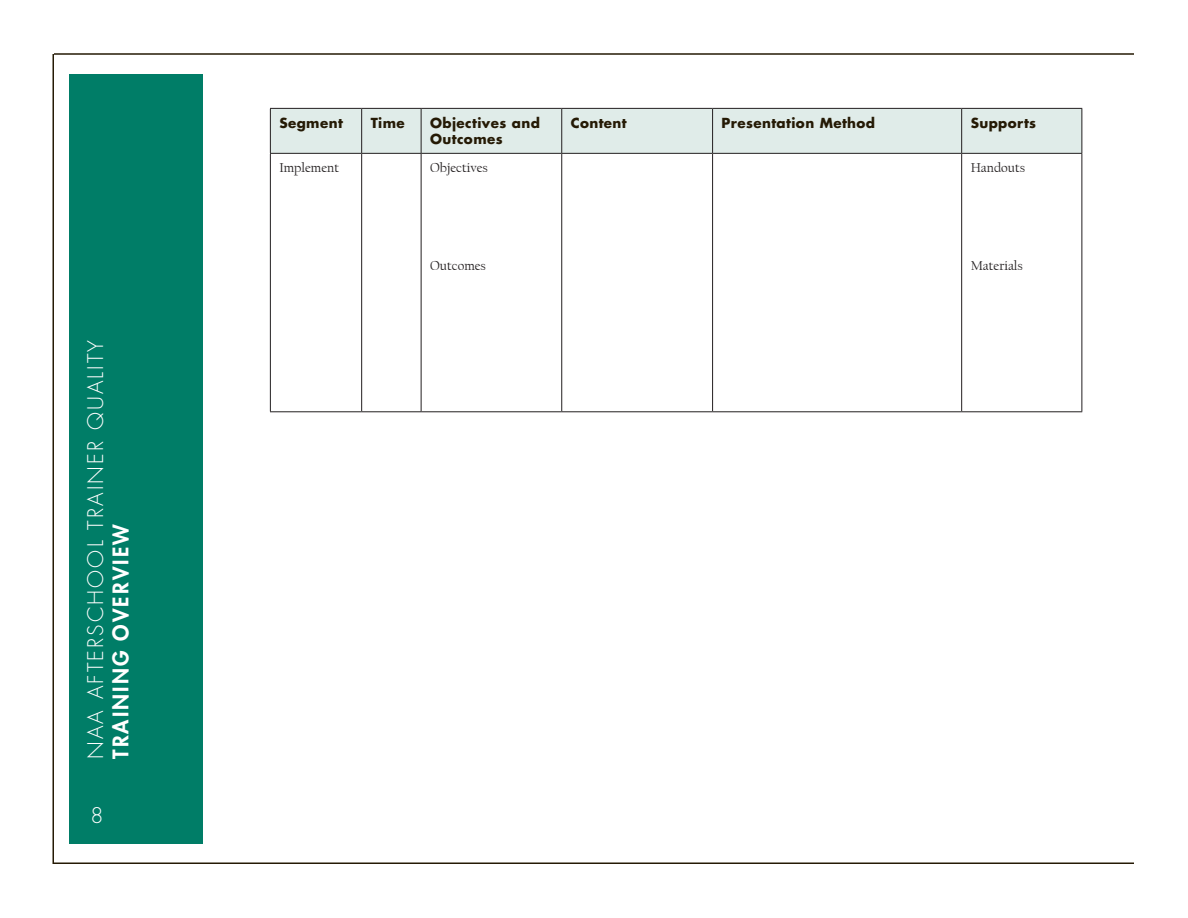
<style>
.page{position:relative;width:1188px;height:918px;background:#fff}
.page>*{position:absolute;margin:0;border:0;box-sizing:border-box;transform-origin:0 0}
.t1{font:300 21px "Futura";letter-spacing:.1em;color:#fff}
.t2{font:800 21px "Futura";letter-spacing:.1em;color:#fff}
.t3{font:700 13.5px/16.2px "Futura";letter-spacing:.03em;color:#251a05}
.t4{font:13.5px "Californian FB";color:#231f20}
</style>
<div class="page">
<div style="left:69px;top:74px;width:133px;height:770px;background:#007d67"></div>
<hr style="left:54px;top:53px;width:1080px;height:2px;background:#251a05">
<hr style="left:52px;top:54px;width:2px;height:810px;background:#251a05">
<hr style="left:54px;top:862px;width:1080px;height:2px;background:#251a05">
<div style="left:271px;top:109px;width:811px;height:44px;background:#e0ece9"></div>
<hr style="left:270px;top:108px;width:92px;height:1px;background:#231f20">
<hr style="left:270px;top:109px;width:1px;height:44px;background:#231f20">
<hr style="left:362px;top:108px;width:59px;height:1px;background:#231f20">
<hr style="left:361px;top:109px;width:1px;height:44px;background:#231f20">
<hr style="left:421px;top:108px;width:141px;height:1px;background:#231f20">
<hr style="left:421px;top:109px;width:1px;height:44px;background:#231f20">
<hr style="left:562px;top:108px;width:151px;height:1px;background:#231f20">
<hr style="left:561px;top:109px;width:1px;height:44px;background:#231f20">
<hr style="left:713px;top:108px;width:249px;height:1px;background:#231f20">
<hr style="left:712px;top:109px;width:1px;height:44px;background:#231f20">
<hr style="left:962px;top:108px;width:120px;height:1px;background:#231f20">
<hr style="left:961px;top:109px;width:1px;height:44px;background:#231f20">
<hr style="left:1082px;top:109px;width:1px;height:44px;background:#231f20">
<hr style="left:270px;top:153px;width:92px;height:1px;background:#231f20">
<hr style="left:270px;top:154px;width:1px;height:257px;background:#231f20">
<hr style="left:362px;top:153px;width:59px;height:1px;background:#231f20">
<hr style="left:361px;top:154px;width:1px;height:257px;background:#231f20">
<hr style="left:421px;top:153px;width:141px;height:1px;background:#231f20">
<hr style="left:421px;top:154px;width:1px;height:257px;background:#231f20">
<hr style="left:562px;top:153px;width:151px;height:1px;background:#231f20">
<hr style="left:561px;top:154px;width:1px;height:257px;background:#231f20">
<hr style="left:713px;top:153px;width:249px;height:1px;background:#231f20">
<hr style="left:712px;top:154px;width:1px;height:257px;background:#231f20">
<hr style="left:962px;top:153px;width:120px;height:1px;background:#231f20">
<hr style="left:961px;top:154px;width:1px;height:257px;background:#231f20">
<hr style="left:1082px;top:154px;width:1px;height:257px;background:#231f20">
<hr style="left:270px;top:411px;width:92px;height:1px;background:#231f20">
<hr style="left:362px;top:411px;width:59px;height:1px;background:#231f20">
<hr style="left:421px;top:411px;width:141px;height:1px;background:#231f20">
<hr style="left:562px;top:411px;width:151px;height:1px;background:#231f20">
<hr style="left:713px;top:411px;width:249px;height:1px;background:#231f20">
<hr style="left:962px;top:411px;width:120px;height:1px;background:#231f20">
<h1 class="t1" style="left:83px;top:759px;width:420px;rotate:-90deg">NAA AFTERSCHOOL TRAINER QUALITY</h1>
<h1 class="t2" style="left:107px;top:759px;width:237px;rotate:-90deg">TRAINING OVERVIEW</h1>
<h1 class="t1" style="left:90px;top:803px;width:15px">8</h1>
<p class="t3" style="left:279px;top:115px;width:65px">Segment</p>
<p class="t3" style="left:371px;top:115px;width:36px">Time</p>
<p class="t3" style="left:430px;top:115px;width:111px">Objectives and<br>Outcomes</p>
<p class="t3" style="left:571px;top:115px;width:58px">Content</p>
<p class="t3" style="left:722px;top:115px;width:155px">Presentation Method</p>
<p class="t3" style="left:971px;top:115px;width:67px">Supports</p>
<p class="t4" style="left:279px;top:161px;width:61px">Implement</p>
<p class="t4" style="left:430px;top:161px;width:59px">Objectives</p>
<p class="t4" style="left:971px;top:161px;width:56px">Handouts</p>
<p class="t4" style="left:430px;top:258px;width:57px">Outcomes</p>
<p class="t4" style="left:971px;top:258px;width:54px">Materials</p>
</div>
